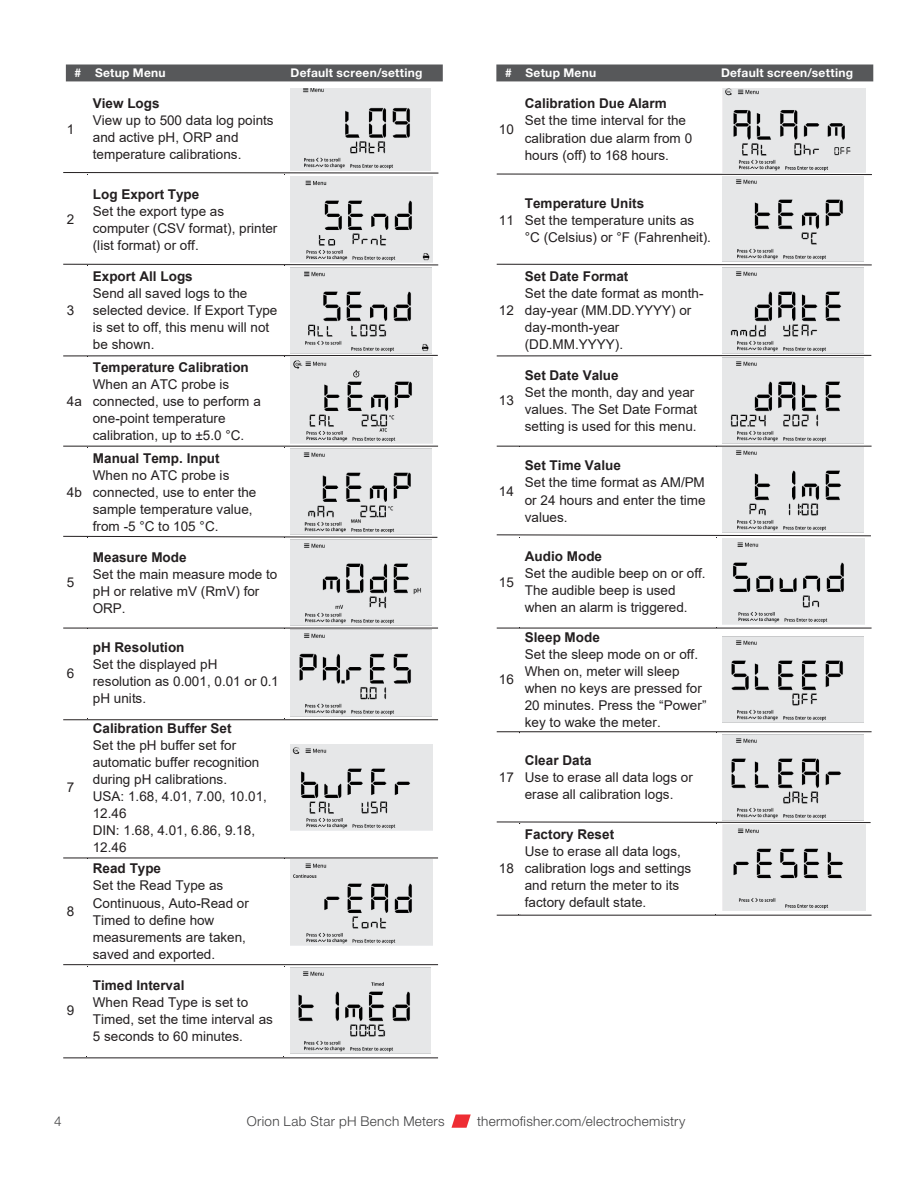
<style>
.page{position:relative;width:918px;height:1188px;background:#fff}
.page>*{position:absolute;margin:0;border:0;box-sizing:border-box;transform-origin:0 0}
.t1{font:13.5px/17.1px "Arial";letter-spacing:.005em;color:#231f20}
.t2{font:700 13.5px "Arial";color:#231f20}
.t3{font:300 13.5px "Helvetica Neue LTW1 G";letter-spacing:.02em;color:#3e3e3f}
.t4{font:700 12px "Helvetica Neue";letter-spacing:.025em;color:#fff}
</style>
<div class="page">
<svg style="left:452px;top:1114px;width:19px;height:14px"></svg>
<img style="left:290px;top:88px;width:141px;height:82px">
<img style="left:290px;top:176px;width:143px;height:87px">
<img style="left:290px;top:267px;width:142px;height:86px">
<img style="left:290px;top:358px;width:143px;height:86px">
<img style="left:290px;top:448px;width:142px;height:87px">
<img style="left:290px;top:539px;width:142px;height:87px">
<img style="left:290px;top:630px;width:142px;height:86px">
<img style="left:290px;top:744px;width:143px;height:87px">
<img style="left:290px;top:859px;width:143px;height:87px">
<img style="left:290px;top:967px;width:140px;height:87px">
<img style="left:722px;top:88px;width:143px;height:84px">
<img style="left:722px;top:177px;width:142px;height:85px">
<img style="left:722px;top:267px;width:142px;height:86px">
<img style="left:722px;top:358px;width:142px;height:86px">
<img style="left:722px;top:448px;width:142px;height:85px">
<img style="left:722px;top:538px;width:143px;height:87px">
<img style="left:722px;top:637px;width:142px;height:86px">
<img style="left:722px;top:734px;width:142px;height:87px">
<img style="left:722px;top:825px;width:143px;height:86px">
<svg style="left:63px;top:172px;width:376px;height:3px"></svg>
<svg style="left:63px;top:264px;width:376px;height:2px"></svg>
<svg style="left:63px;top:355px;width:375px;height:2px"></svg>
<hr style="left:63px;top:446px;width:375px;height:1px;background:#231f20">
<svg style="left:63px;top:536px;width:375px;height:2px"></svg>
<hr style="left:63px;top:628px;width:375px;height:1px;background:#231f20">
<hr style="left:63px;top:720px;width:375px;height:1px;background:#231f20">
<hr style="left:63px;top:858px;width:375px;height:1px;background:#231f20">
<hr style="left:63px;top:964px;width:375px;height:1px;background:#231f20">
<hr style="left:63px;top:1058px;width:375px;height:1px;background:#231f20">
<svg style="left:496px;top:174px;width:376px;height:1px"></svg>
<svg style="left:496px;top:264px;width:376px;height:1px"></svg>
<svg style="left:496px;top:355px;width:376px;height:1px"></svg>
<hr style="left:497px;top:446px;width:375px;height:1px;background:#231f20">
<svg style="left:496px;top:534px;width:375px;height:4px"></svg>
<hr style="left:497px;top:628px;width:375px;height:1px;background:#231f20">
<hr style="left:497px;top:732px;width:375px;height:1px;background:#231f20">
<svg style="left:496px;top:822px;width:375px;height:2px"></svg>
<hr style="left:497px;top:915px;width:375px;height:1px;background:#231f20">
<div style="left:66px;top:64px;width:377px;height:17px;background:#57585a"></div>
<div style="left:496px;top:64px;width:377px;height:17px;background:#57585a"></div>
<p class="t4" style="left:75px;top:65px;width:93px"># Setup Menu</p>
<p class="t4" style="left:291px;top:65px;width:134px">Default screen/setting</p>
<p class="t4" style="left:505px;top:65px;width:93px"># Setup Menu</p>
<p class="t4" style="left:721px;top:65px;width:134px">Default screen/setting</p>
<p class="t1" style="left:67px;top:120px;width:9px">1</p>
<p class="t1" style="left:67px;top:211px;width:9px">2</p>
<p class="t1" style="left:67px;top:302px;width:9px">3</p>
<p class="t1" style="left:67px;top:392px;width:17px">4a</p>
<p class="t1" style="left:67px;top:483px;width:17px">4b</p>
<p class="t1" style="left:67px;top:574px;width:9px">5</p>
<p class="t2" style="left:93px;top:94px;width:68px">View Logs</p>
<p class="t1" style="left:93px;top:112px;width:182px">View up to 500 data log points and active pH, ORP and temperature calibrations.</p>
<p class="t2" style="left:93px;top:185px;width:108px">Log Export Type</p>
<p class="t1" style="left:93px;top:203px;width:186px">Set the export type as computer (CSV format), printer (list format) or off.</p>
<p class="t2" style="left:93px;top:267px;width:101px">Export All Logs</p>
<p class="t1" style="left:93px;top:285px;width:186px">Send all saved logs to the selected device. If Export Type is set to off, this menu will not be shown.</p>
<p class="t2" style="left:93px;top:357px;width:158px">Temperature Calibration</p>
<p class="t1" style="left:93px;top:375px;width:170px">When an ATC probe is connected, use to perform a one-point temperature calibration, up to ±5.0 °C.</p>
<p class="t2" style="left:93px;top:448px;width:128px">Manual Temp. Input</p>
<p class="t1" style="left:93px;top:466px;width:165px">When no ATC probe is connected, use to enter the sample temperature value, from -5 °C to 105 °C.</p>
<p class="t2" style="left:93px;top:547px;width:95px">Measure Mode</p>
<p class="t1" style="left:93px;top:566px;width:186px">Set the main measure mode to pH or relative mV (RmV) for<br>ORP.</p>
<p class="t1" style="left:67px;top:664px;width:9px">6</p>
<p class="t1" style="left:67px;top:779px;width:9px">7</p>
<p class="t1" style="left:67px;top:903px;width:9px">8</p>
<p class="t1" style="left:67px;top:1002px;width:9px">9</p>
<p class="t2" style="left:93px;top:638px;width:93px">pH Resolution</p>
<p class="t1" style="left:93px;top:656px;width:188px">Set the displayed pH resolution as 0.001, 0.01 or 0.1 pH units.</p>
<p class="t2" style="left:93px;top:718px;width:140px">Calibration Buffer Set</p>
<p class="t1" style="left:93px;top:736px;width:176px">Set the pH buffer set for automatic buffer recognition during pH calibrations.<br>USA: 1.68, 4.01, 7.00, 10.01,<br>12.46<br>DIN: 1.68, 4.01, 6.86, 9.18,<br>12.46</p>
<p class="t2" style="left:93px;top:859px;width:70px">Read Type</p>
<p class="t1" style="left:93px;top:877px;width:158px">Set the Read Type as<br>Continuous, Auto-Read or<br>Timed to define how measurements are taken, saved and exported.</p>
<p class="t2" style="left:93px;top:975px;width:93px">Timed Interval</p>
<p class="t1" style="left:93px;top:993px;width:182px">When Read Type is set to<br>Timed, set the time interval as<br>5 seconds to 60 minutes.</p>
<p class="t1" style="left:499px;top:121px;width:17px">10</p>
<p class="t2" style="left:525px;top:94px;width:143px">Calibration Due Alarm</p>
<p class="t1" style="left:525px;top:112px;width:169px">Set the time interval for the calibration due alarm from 0 hours (off) to 168 hours.</p>
<p class="t1" style="left:499px;top:211px;width:17px">11</p>
<p class="t1" style="left:499px;top:302px;width:17px">12</p>
<p class="t1" style="left:499px;top:392px;width:17px">13</p>
<p class="t1" style="left:499px;top:483px;width:17px">14</p>
<p class="t2" style="left:525px;top:193px;width:121px">Temperature Units</p>
<p class="t1" style="left:525px;top:211px;width:188px">Set the temperature units as °C (Celsius) or °F (Fahrenheit).</p>
<p class="t2" style="left:525px;top:267px;width:105px">Set Date Format</p>
<p class="t1" style="left:525px;top:285px;width:180px">Set the date format as month&shy;day-year (MM.DD.YYYY) or day-month-year (DD.MM.YYYY).</p>
<p class="t2" style="left:525px;top:366px;width:95px">Set Date Value</p>
<p class="t1" style="left:525px;top:384px;width:174px">Set the month, day and year values. The Set Date Format setting is used for this menu.</p>
<p class="t2" style="left:525px;top:456px;width:98px">Set Time Value</p>
<p class="t1" style="left:525px;top:474px;width:182px;text-align:justify">Set the time format as AM/PM or 24 hours and enter the time values.</p>
<p class="t1" style="left:499px;top:573px;width:17px">15</p>
<p class="t1" style="left:499px;top:671px;width:17px">16</p>
<p class="t1" style="left:499px;top:769px;width:17px">17</p>
<p class="t1" style="left:499px;top:860px;width:17px">18</p>
<p class="t2" style="left:525px;top:547px;width:79px">Audio Mode</p>
<p class="t1" style="left:525px;top:565px;width:182px">Set the audible beep on or off.<br>The audible beep is used when an alarm is triggered.</p>
<p class="t2" style="left:525px;top:628px;width:77px">Sleep Mode</p>
<p class="t1" style="left:525px;top:646px;width:183px">Set the sleep mode on or off.<br>When on, meter will sleep when no keys are pressed for<br>20 minutes. Press the “Power” key to wake the meter.</p>
<p class="t2" style="left:525px;top:751px;width:68px">Clear Data</p>
<p class="t1" style="left:525px;top:769px;width:170px">Use to erase all data logs or erase all calibration logs.</p>
<p class="t2" style="left:525px;top:825px;width:91px">Factory Reset</p>
<p class="t1" style="left:525px;top:842px;width:168px">Use to erase all data logs, calibration logs and settings and return the meter to its factory default state.</p>
<p class="t3" style="left:54px;top:1113px;width:9px">4</p>
<p class="t3" style="left:247px;top:1113px;width:199px">Orion Lab Star pH Bench Meters</p>
<p class="t3" style="left:477px;top:1113px;width:210px">thermofisher.com/electrochemistry</p>
</div>
